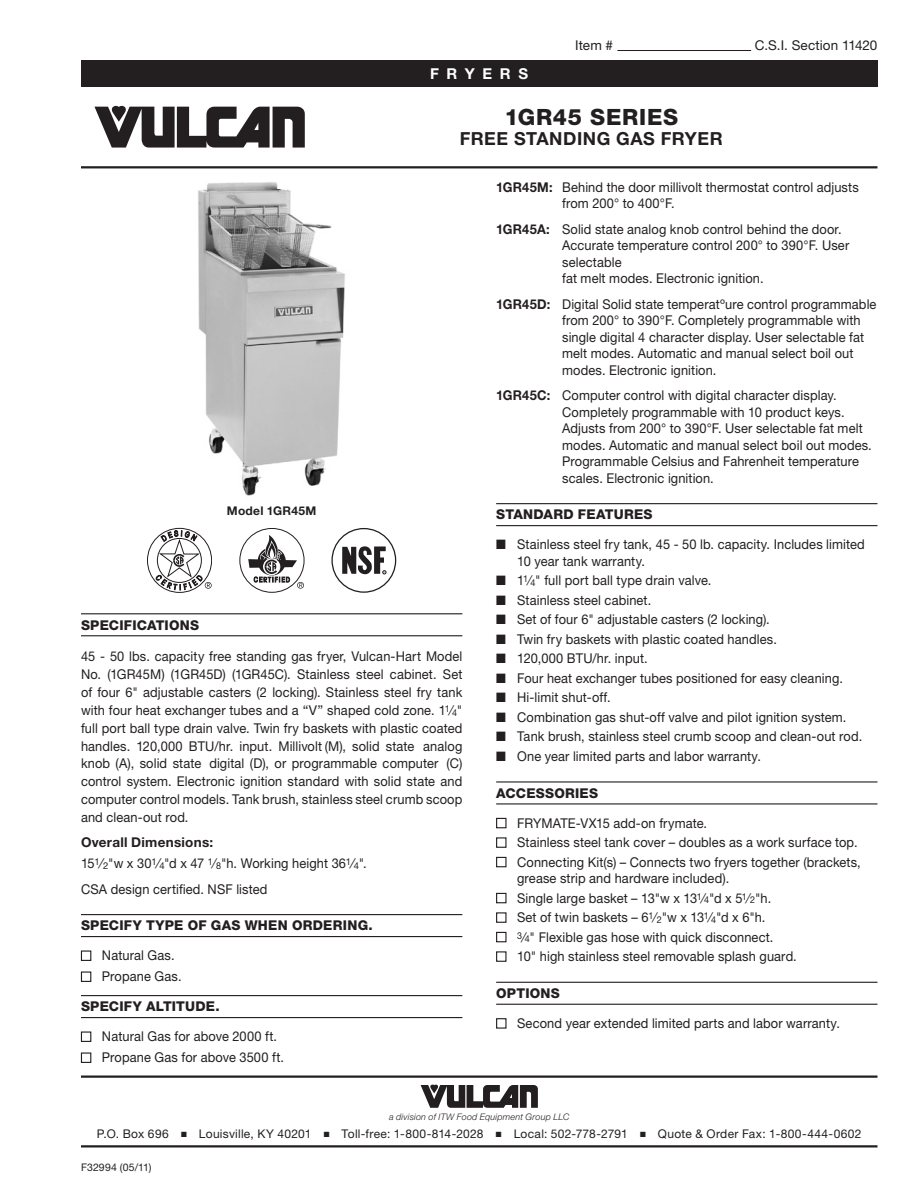
<style>
.page{position:relative;width:918px;height:1188px;background:#fff}
.page>*{position:absolute;margin:0;border:0;box-sizing:border-box;transform-origin:0 0}
.t1{font:800 22.5px "Helvetica Neue LT Std";letter-spacing:.035em;color:#231f20}
.Title_Sub_1{font:700 18px "Helvetica Neue LT Std";letter-spacing:.03em;color:#231f20}
.t2{font:700 15px "Helvetica Neue LT Std";letter-spacing:.51em;color:#fff}
.Body_2_Align-Left{font:13.5px/16.5px "Helvetica Neue LT Std";letter-spacing:.01em;color:#231f20;scale:.95 1}
.Body_1_Align-Justify{font:13.5px/18px "Helvetica Neue LT Std";letter-spacing:.01em;color:#231f20;text-align:justify;scale:.95 1}
.Bullet_Solid{font:13.5px/16.5px "Helvetica Neue LT Std";letter-spacing:.01em;color:#231f20;scale:.95 1}
.Bullet_Open{font:13.5px/16.5px "Helvetica Neue LT Std";letter-spacing:.01em;color:#231f20;scale:.95 1}
.Sub_Head_1{font:800 13.5px "Helvetica Neue LT Std";letter-spacing:.02em;color:#231f20}
.Bullet_Open_End{font:13.5px "Helvetica Neue LT Std";letter-spacing:.01em;color:#231f20;scale:.95 1}
.Bullet_Solid_End{font:13.5px "Helvetica Neue LT Std";letter-spacing:.01em;color:#231f20;scale:.95 1}
.Body_1_Align-Justify-2{font:13.5px "Helvetica Neue LT Std";letter-spacing:.01em;color:#231f20}
.Body_2_Align-Left-2{font:700 13.5px "Helvetica Neue LT Std";letter-spacing:.02em;color:#231f20}
.t3{font:12px "Helvetica Neue LT Std";letter-spacing:.025em;color:#231f20}
.Note-Image{font:700 12px "Helvetica Neue LT Std";letter-spacing:.02em;color:#231f20}
.t4{font:10.5px "Helvetica Neue LT Std";letter-spacing:.01em;color:#231f20}
.t5{font:italic 300 9px "Helvetica Neue LT Std";letter-spacing:.02em;color:#231f20}
.s1{font-size:9.45px}
.s2{font-weight:700}
</style>
<div class="page">
<hr style="left:617px;top:50px;width:134px;height:1px;background:#231f20">
<div style="left:81px;top:60px;width:796px;height:27px;background:#231f20"></div>
<hr style="left:81px;top:1076px;width:797px;height:2px;background:#231f20">
<svg style="left:421px;top:1085px;width:117px;height:23px"></svg>
<hr style="left:81px;top:1145px;width:797px;height:3px;background:#231f20">
<svg style="left:94px;top:106px;width:211px;height:42px"></svg>
<hr style="left:81px;top:166px;width:797px;height:2px;background:#231f20">
<img style="left:198px;top:182px;width:147px;height:314px">
<hr style="left:81px;top:613px;width:381px;height:1px;background:#231f20">
<hr style="left:81px;top:635px;width:381px;height:1px;background:#231f20">
<hr style="left:81px;top:914px;width:381px;height:1px;background:#231f20">
<hr style="left:81px;top:936px;width:381px;height:1px;background:#231f20">
<hr style="left:81px;top:995px;width:381px;height:1px;background:#231f20">
<hr style="left:81px;top:1017px;width:381px;height:1px;background:#231f20">
<svg style="left:147px;top:528px;width:65px;height:65px"></svg>
<div style="left:239px;top:528px;width:66px;height:65px;border:1px solid #231f20;border-radius:50%"></div>
<svg style="left:248px;top:535px;width:56px;height:54px"></svg>
<div style="left:331px;top:528px;width:65px;height:65px;border:1px solid #231f20;border-radius:50%"></div>
<svg style="left:342px;top:546px;width:44px;height:28px"></svg>
<div style="left:81px;top:950px;width:10px;height:11px;border:1px solid #231f20"></div>
<div style="left:81px;top:971px;width:10px;height:11px;border:1px solid #231f20"></div>
<div style="left:81px;top:1031px;width:10px;height:11px;border:1px solid #231f20"></div>
<div style="left:81px;top:1052px;width:10px;height:11px;border:1px solid #231f20"></div>
<hr style="left:496px;top:503px;width:381px;height:1px;background:#231f20">
<hr style="left:496px;top:525px;width:381px;height:1px;background:#231f20">
<hr style="left:496px;top:781px;width:381px;height:2px;background:#231f20">
<hr style="left:496px;top:803px;width:381px;height:2px;background:#231f20">
<hr style="left:496px;top:982px;width:381px;height:1px;background:#231f20">
<hr style="left:496px;top:1004px;width:381px;height:1px;background:#231f20">
<div style="left:496px;top:818px;width:11px;height:10px;border:1px solid #231f20"></div>
<div style="left:496px;top:837px;width:11px;height:11px;border:1px solid #231f20"></div>
<div style="left:496px;top:857px;width:11px;height:10px;border:1px solid #231f20"></div>
<div style="left:496px;top:893px;width:11px;height:10px;border:1px solid #231f20"></div>
<div style="left:496px;top:912px;width:11px;height:11px;border:1px solid #231f20"></div>
<div style="left:496px;top:932px;width:11px;height:10px;border:1px solid #231f20"></div>
<div style="left:496px;top:951px;width:11px;height:11px;border:1px solid #231f20"></div>
<div style="left:496px;top:1018px;width:11px;height:11px;border:1px solid #231f20"></div>
<p class="t2" style="left:430px;top:64px;width:99px">FRYERS</p>
<p class="Body_1_Align-Justify-2" style="left:575px;top:37px;width:39px">Item #</p>
<p class="Body_1_Align-Justify-2" style="left:755px;top:37px;width:124px">C.S.I. Section 11420</p>
<p class="t1" style="left:504px;top:104px;width:175px">1GR45 SERIES</p>
<p class="Title_Sub_1" style="left:460px;top:127px;width:265px">FREE STANDING GAS FRYER</p>
<p class="Note-Image" style="left:227px;top:503px;width:91px">Model 1GR45M</p>
<p class="Sub_Head_1" style="left:81px;top:617px;width:120px">SPECIFICATIONS</p>
<p class="Body_1_Align-Justify" style="left:81px;top:647px;width:403px">45 - 50 lbs. capacity free standing gas fryer, Vulcan-Hart Model No. (1GR45M) (1GR45D) (1GR45C). Stainless steel cabinet. Set of four 6" adjustable casters (2 locking). Stainless steel fry tank with four heat exchanger tubes and a “V” shaped cold zone. 1<sup>1</sup>⁄<span class="s1">4</span>" full port ball type drain valve. Twin fry baskets with plastic coated handles. 120,000 BTU/hr. input. Millivolt (M), solid state analog</p>
<p class="Body_1_Align-Justify" style="left:81px;top:754px;width:403px">knob (A), solid state digital (D), or programmable computer (C) control system. Electronic ignition standard with solid state and computer control models. Tank brush, stainless steel crumb scoop and clean-out rod.</p>
<p class="Body_2_Align-Left-2" style="left:81px;top:834px;width:134px">Overall Dimensions:</p>
<p class="Body_2_Align-Left" style="left:81px;top:855px;width:302px">15<sup>1</sup>⁄<span class="s1">2</span>"w x 30<sup>1</sup>⁄<span class="s1">4</span>"d x 47 <sup>1</sup>⁄<span class="s1">8</span>"h. Working height 36<sup>1</sup>⁄<span class="s1">4</span>".</p>
<p class="Body_2_Align-Left" style="left:81px;top:880px;width:198px">CSA design certified. NSF listed</p>
<p class="Sub_Head_1" style="left:81px;top:918px;width:293px">SPECIFY TYPE OF GAS WHEN ORDERING.</p>
<p class="Bullet_Open" style="left:102px;top:947px;width:78px">Natural Gas.</p>
<p class="Bullet_Open_End" style="left:102px;top:969px;width:85px">Propane Gas.</p>
<p class="Sub_Head_1" style="left:81px;top:999px;width:140px">SPECIFY ALTITUDE.</p>
<p class="Bullet_Open" style="left:102px;top:1028px;width:186px">Natural Gas for above 2000 ft.</p>
<p class="Bullet_Open" style="left:102px;top:1049px;width:193px">Propane Gas for above 3500 ft.</p>
<p class="Body_2_Align-Left" style="left:562px;top:178px;width:314px;text-indent:-66px"><span class="s2">1GR45M:</span> Behind the door millivolt thermostat control adjusts from 200° to 400°F.</p>
<p class="Body_2_Align-Left" style="left:562px;top:220px;width:304px;text-indent:-66px"><span class="s2">1GR45A:</span> Solid state analog knob control behind the door.<br>Accurate temperature control 200° to 390°F. User selectable<br>fat melt modes. Electronic ignition.</p>
<p class="Body_2_Align-Left" style="left:562px;top:295px;width:332px;text-indent:-66px"><span class="s2">1GR45D:</span> Digital Solid state temperatºure control programmable from 200° to 390°F. Completely programmable with single digital 4 character display. User selectable fat melt modes. Automatic and manual select boil out modes. Electronic ignition.</p>
<p class="Body_2_Align-Left" style="left:562px;top:387px;width:327px;text-indent:-66px"><span class="s2">1GR45C:</span> Computer control with digital character display.<br>Completely programmable with 10 product keys.<br>Adjusts from 200° to 390°F. User selectable fat melt modes. Automatic and manual select boil out modes.<br>Programmable Celsius and Fahrenheit temperature scales. Electronic ignition.</p>
<p class="Sub_Head_1" style="left:496px;top:507px;width:158px">STANDARD FEATURES</p>
<p class="Bullet_Solid" style="left:517px;top:536px;width:367px;text-indent:-21px">■ Stainless steel fry tank, 45 - 50 lb. capacity. Includes limited<br>10 year tank warranty.</p>
<p class="Bullet_Solid" style="left:496px;top:572px;width:228px">■ 1<sup>1</sup>⁄<span class="s1">4</span>" full port ball type drain valve.</p>
<p class="Bullet_Solid" style="left:496px;top:592px;width:165px">■ Stainless steel cabinet.</p>
<p class="Bullet_Solid" style="left:496px;top:611px;width:289px">■ Set of four 6" adjustable casters (2 locking).</p>
<p class="Bullet_Solid" style="left:496px;top:631px;width:297px">■ Twin fry baskets with plastic coated handles.</p>
<p class="Bullet_Solid" style="left:496px;top:650px;width:161px">■ 120,000 BTU/hr. input.</p>
<p class="Bullet_Solid" style="left:496px;top:670px;width:367px">■ Four heat exchanger tubes positioned for easy cleaning.</p>
<p class="Bullet_Solid" style="left:496px;top:689px;width:122px">■ Hi-limit shut-off.</p>
<p class="Bullet_Solid" style="left:496px;top:709px;width:370px">■ Combination gas shut-off valve and pilot ignition system.</p>
<p class="Bullet_Solid" style="left:496px;top:728px;width:387px">■ Tank brush, stainless steel crumb scoop and clean-out rod.</p>
<p class="Bullet_Solid_End" style="left:496px;top:748px;width:280px">■ One year limited parts and labor warranty.</p>
<p class="Sub_Head_1" style="left:496px;top:785px;width:103px">ACCESSORIES</p>
<p class="Bullet_Open" style="left:517px;top:815px;width:201px">FRYMATE-VX15 add-on frymate.</p>
<p class="Bullet_Open" style="left:517px;top:834px;width:360px">Stainless steel tank cover – doubles as a work surface top.</p>
<p class="Bullet_Open" style="left:517px;top:854px;width:363px">Connecting Kit(s) – Connects two fryers together (brackets, grease strip and hardware included).</p>
<p class="Bullet_Open" style="left:517px;top:890px;width:269px">Single large basket – 13"w x 13<sup>1</sup>⁄<span class="s1">4</span>"d x 5<sup>1</sup>⁄<span class="s1">2</span>"h.</p>
<p class="Bullet_Open" style="left:517px;top:909px;width:263px">Set of twin baskets – 6<sup>1</sup>⁄<span class="s1">2</span>"w x 13<sup>1</sup>⁄<span class="s1">4</span>"d x 6"h.</p>
<p class="Bullet_Open" style="left:517px;top:929px;width:271px"><sup>3</sup>⁄<span class="s1">4</span>" Flexible gas hose with quick disconnect.</p>
<p class="Bullet_Open_End" style="left:517px;top:948px;width:296px">10" high stainless steel removable splash guard.</p>
<p class="Sub_Head_1" style="left:496px;top:985px;width:65px">OPTIONS</p>
<p class="Bullet_Open" style="left:517px;top:1015px;width:341px">Second year extended limited parts and labor warranty.</p>
<p class="t5" style="left:389px;top:1111px;width:182px">a division of ITW Food Equipment Group LLC</p>
<p class="t3" style="left:97px;top:1127px;width:766px">P.O. Box 696 ■ Louisville, KY 40201 ■ Toll-free: 1-800-814-2028 ■ Local: 502-778-2791 ■ Quote &amp; Order Fax: 1-800-444-0602</p>
<p class="t4" style="left:81px;top:1161px;width:72px">F32994 (05/11)</p>
</div>
